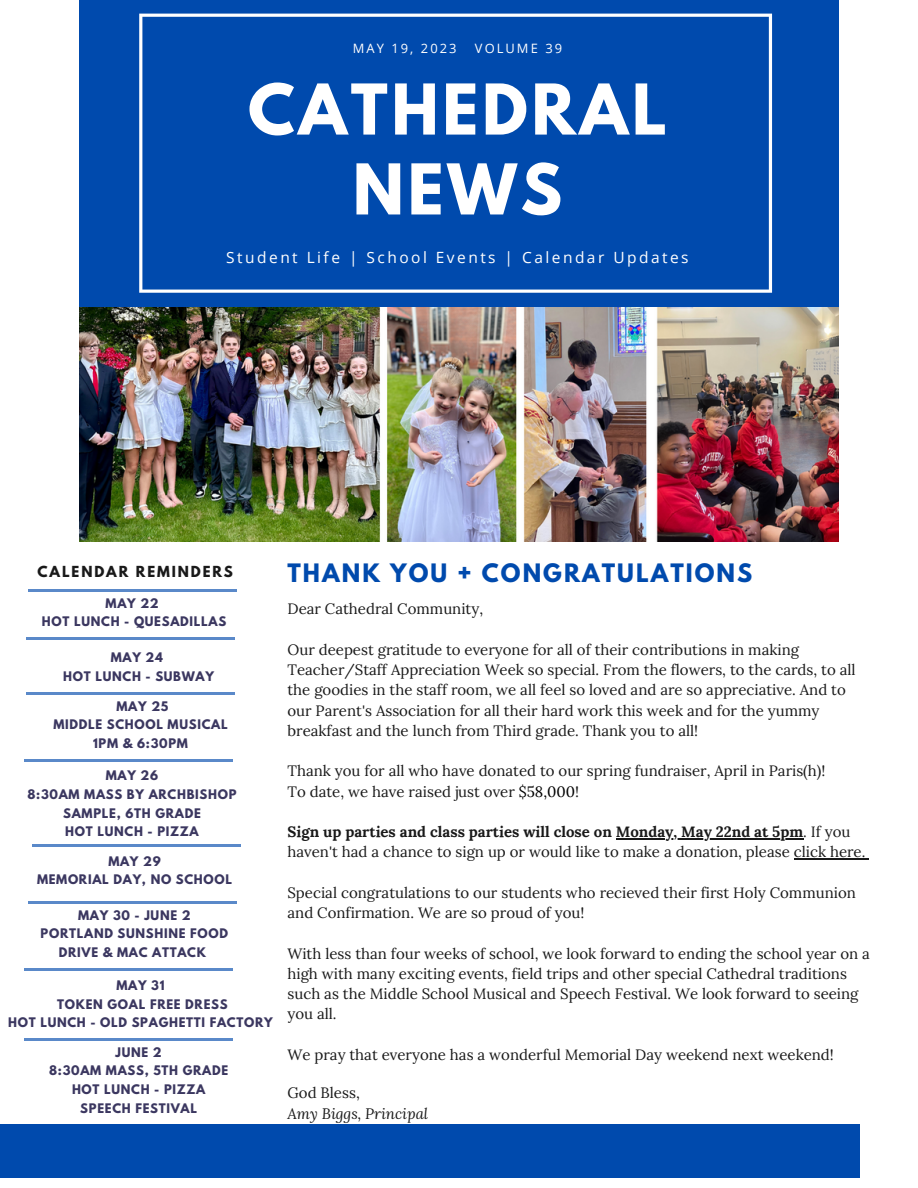
<style>
.page{position:relative;width:918px;height:1188px;background:#fff}
.page>*{position:absolute;margin:0;border:0;box-sizing:border-box;transform-origin:0 0}
.t1{font:700 61.95px/79.9px "League Spartan";letter-spacing:.06em;color:#fff;text-align:center}
.t2{font:700 22.5px "League Spartan";letter-spacing:.09em;color:#004aad}
.t3{font:15.45px "Open Sans";letter-spacing:.16em;color:#fff}
.t4{font:15px/20.2px "Lora";color:#191919}
.t5{font:italic 15px "Lora";color:#191919}
.t6{font:700 13.5px "League Spartan";letter-spacing:.14em;color:#191919}
.t7{font:12.9px "Open Sans";letter-spacing:.16em;color:#fff}
.t8{font:700 11.7px/18.6px "League Spartan";letter-spacing:.06em;color:#3b3760;text-align:center}
.s1{color:#000}
.s2{font-weight:700}
</style>
<div class="page">
<div style="left:80px;top:0;width:759px;height:392px;background:#004aad"></div>
<svg style="left:139px;top:14px;width:633px;height:279px"></svg>
<img style="left:80px;top:307px;width:759px;height:234px">
<hr style="left:28px;top:589px;width:209px;height:3px;background:#004aad">
<div style="left:0;top:1124px;width:859px;height:53px;background:#004aad"></div>
<hr style="left:27px;top:692px;width:208px;height:2px;background:#004aad">
<hr style="left:27px;top:637px;width:208px;height:3px;background:#004aad">
<hr style="left:24px;top:759px;width:209px;height:2px;background:#004aad">
<hr style="left:32px;top:844px;width:208px;height:2px;background:#004aad">
<hr style="left:28px;top:901px;width:208px;height:3px;background:#004aad">
<hr style="left:616px;top:838px;width:187px;height:1px;background:#191919">
<hr style="left:794px;top:858px;width:71px;height:2px;background:#191919">
<hr style="left:24px;top:968px;width:209px;height:3px;background:#004aad">
<hr style="left:24px;top:1038px;width:208px;height:3px;background:#004aad">
<p class="t7" style="left:353px;top:39px;width:105px">MAY 19, 2023</p>
<p class="t7" style="left:475px;top:39px;width:89px">VOLUME 39</p>
<p class="t1" style="left:248px;top:78px;width:420px">CATHEDRAL<br>NEWS</p>
<p class="t3" style="left:226px;top:247px;width:464px">Student Life | School Events | Calendar Updates</p>
<p class="t6" style="left:38px;top:564px;width:197px">CALENDAR REMINDERS</p>
<p class="t8" style="left:106px;top:595px;width:55px">MAY 22</p>
<p class="t8" style="left:42px;top:614px;width:186px">HOT LUNCH - QUESADILLAS</p>
<p class="t8" style="left:111px;top:650px;width:54px">MAY 24</p>
<p class="t8" style="left:63px;top:668px;width:152px">HOT LUNCH - SUBWAY</p>
<p class="t8" style="left:117px;top:698px;width:53px">MAY 25</p>
<p class="t8" style="left:53px;top:717px;width:176px">MIDDLE SCHOOL MUSICAL</p>
<p class="t8" style="left:93px;top:735px;width:96px">1PM &amp; 6:30PM</p>
<p class="t8" style="left:106px;top:768px;width:54px">MAY 26</p>
<p class="t8" style="left:28px;top:787px;width:210px">8:30AM MASS BY ARCHBISHOP<br>SAMPLE, 6TH GRADE</p>
<p class="t8" style="left:65px;top:824px;width:135px">HOT LUNCH - PIZZA</p>
<p class="t8" style="left:108px;top:853px;width:54px">MAY 29</p>
<p class="t8" style="left:37px;top:872px;width:197px">MEMORIAL DAY, NO SCHOOL</p>
<p class="t8" style="left:78px;top:907px;width:114px">MAY 30 - JUNE 2</p>
<p class="t8" style="left:41px;top:926px;width:189px">PORTLAND SUNSHINE FOOD<br>DRIVE &amp; MAC ATTACK</p>
<p class="t8" style="left:116px;top:978px;width:50px">MAY 31</p>
<p class="t8" style="left:57px;top:996px;width:172px">TOKEN GOAL FREE DRESS</p>
<p class="t8" style="left:8px;top:1015px;width:266px">HOT LUNCH - OLD SPAGHETTI FACTORY</p>
<p class="t8" style="left:116px;top:1044px;width:48px">JUNE 2</p>
<p class="t8" style="left:49px;top:1063px;width:181px">8:30AM MASS, 5TH GRADE</p>
<p class="t8" style="left:72px;top:1081px;width:135px">HOT LUNCH - PIZZA</p>
<p class="t8" style="left:80px;top:1100px;width:118px">SPEECH FESTIVAL</p>
<p class="t2" style="left:287px;top:562px;width:466px">THANK YOU + CONGRATULATIONS</p>
<p class="t4" style="left:287px;top:599px;width:197px">Dear Cathedral Community,</p>
<p class="t4" style="left:287px;top:639px;width:570px">Our deepest gratitude to everyone for all of their contributions in making Teacher/Staff Appreciation Week so special. From the flowers, to the cards, to all the goodies in the staff room, we all feel so loved and are so appreciative. And to our Parent's Association for all their hard work this week and for the yummy breakfast and the lunch from Third grade. Thank you to all!</p>
<p class="t4" style="left:287px;top:761px;width:539px">Thank you for all who have donated to our spring fundraiser, April in Paris(h)!</p>
<p class="t4" style="left:287px;top:781px;width:293px">To date, we have raised just over <span class="s1">$58,000</span>!</p>
<p class="t4" style="left:287px;top:821px;width:579px"><span class="s2">Sign up parties and class parties will close on Monday, May 22nd at 5pm</span>. If you haven't had a chance to sign up or would like to make a donation, please click here.</p>
<p class="t4" style="left:287px;top:882px;width:570px">Special congratulations to our students who recieved their first Holy Communion and Confirmation. We are so proud of you!</p>
<p class="t4" style="left:287px;top:943px;width:584px">With less than four weeks of school, we look forward to ending the school year on a high with many exciting events, field trips and other special Cathedral traditions such as the Middle School Musical and Speech Festival. We look forward to seeing you all.</p>
<p class="t4" style="left:287px;top:1044px;width:548px">We pray that everyone has a wonderful Memorial Day weekend next weekend!</p>
<p class="t4" style="left:287px;top:1082px;width:74px">God Bless,</p>
<p class="t5" style="left:287px;top:1104px;width:142px">Amy Biggs, Principal</p>
</div>
